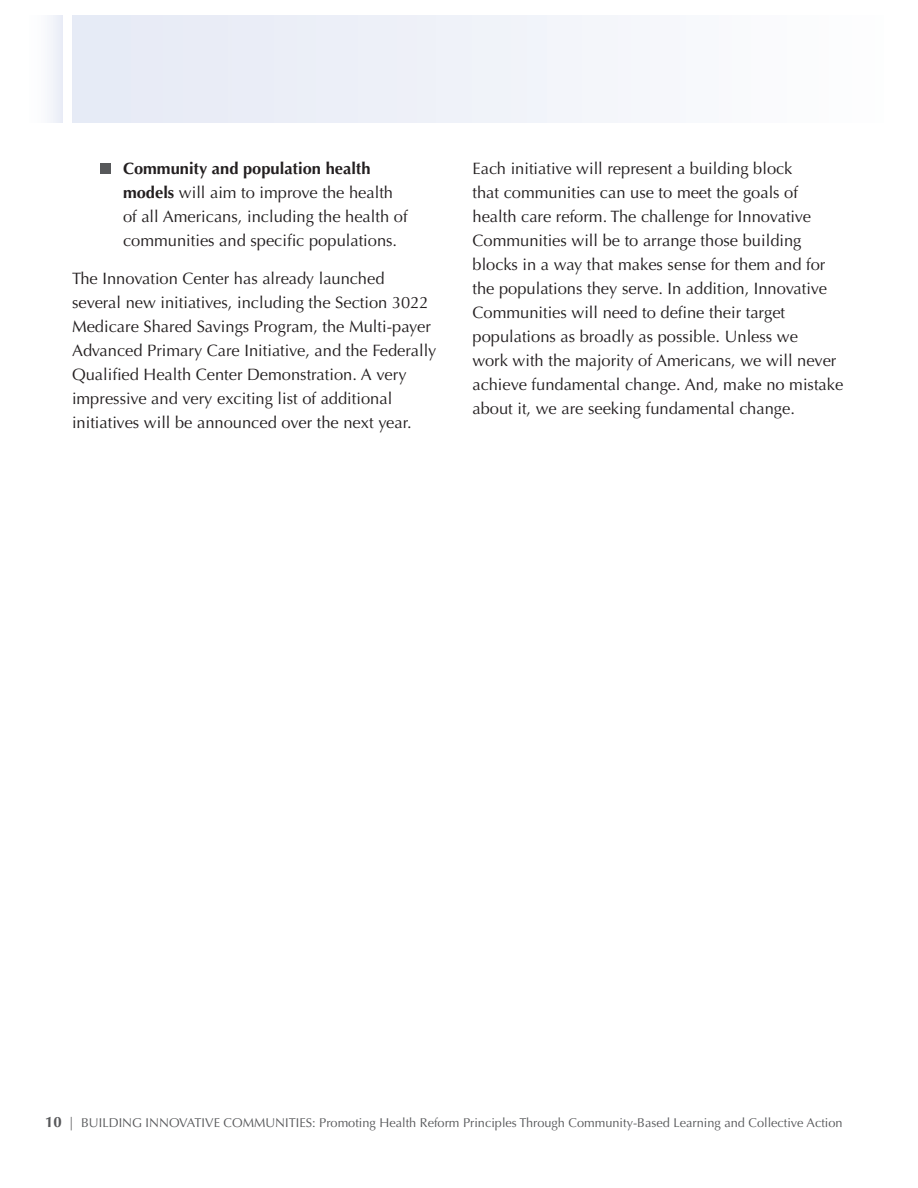
<style>
.page{position:relative;width:918px;height:1188px;background:#fff}
.page>*{position:absolute;margin:0;border:0;box-sizing:border-box;transform-origin:0 0}
.Text{font:16.5px/24px "Optima";color:#231f20}
.text_bullets{font:16.5px/24px "Optima";color:#231f20}
.t1{font:12.75px "Optima";color:#57585a}
.s1{font-weight:700}
.s2{font-weight:700;font-size:15px}
.s3{font-size:13.5px}
</style>
<div class="page">
<div style="left:20px;top:15px;width:43px;height:108px;background:linear-gradient(to right,#fff,#ecf0f8)"></div>
<div style="left:72px;top:15px;width:828px;height:108px;background:#f0f3f9"></div>
<div style="left:100px;top:164px;width:11px;height:10px;background:#57585a"></div>
<p class="text_bullets" style="left:123px;top:157px;width:286px"><span class="s1">Community and population health models</span> will aim to improve the health of all Americans, including the health of communities and specific populations.</p>
<p class="Text" style="left:72px;top:266px;width:366px">The Innovation Center has already launched several new initiatives, including the Section 3022<br>Medicare Shared Savings Program, the Multi-payer Advanced Primary Care Initiative, and the Federally Qualified Health Center Demonstration. A very impressive and very exciting list of additional initiatives will be announced over the next year.</p>
<p class="Text" style="left:472px;top:157px;width:372px">Each initiative will represent a building block<br>that communities can use to meet the goals of health care reform. The challenge for Innovative Communities will be to arrange those building blocks in a way that makes sense for them and for the populations they serve. In addition, Innovative Communities will need to define their target populations as broadly as possible. Unless we<br>work with the majority of Americans, we will never achieve fundamental change. And, make no mistake about it, we are seeking fundamental change.</p>
<p class="t1" style="left:45px;top:1115px;width:799px"><span class="s2">10</span> <span class="s3">|</span> BUILDING INNOVATIVE COMMUNITIES: Promoting Health Reform Principles Through Community-Based Learning and Collective Action</p>
</div>
